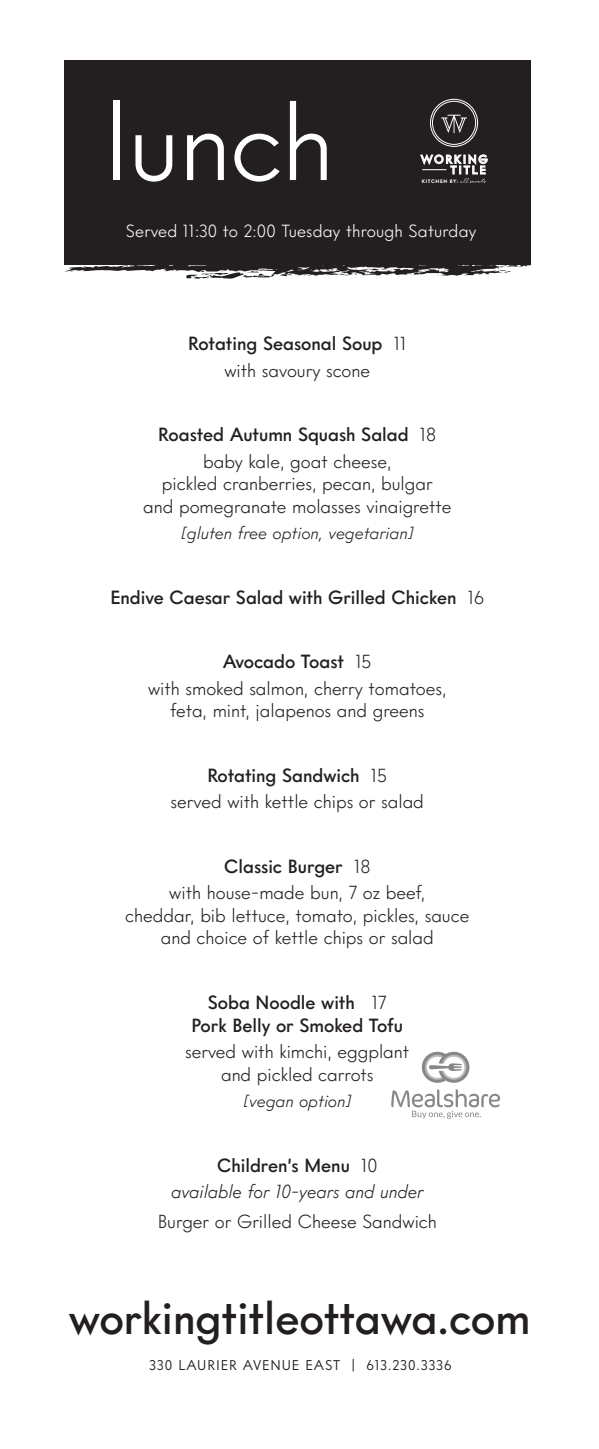
<style>
.page{position:relative;width:599px;height:1449px;background:#fff}
.page>*{position:absolute;margin:0;border:0;box-sizing:border-box;transform-origin:0 0}
.t1{font:300 106.92px "Intervogue";letter-spacing:-.01em;color:#fff}
.t2{font:500 45.15px "Intervogue";color:#231f20}
.t3{font:300 18.9px/22.6px "Intervogue Alt";color:#231f20;text-align:center}
.t4{font:500 18.9px/26.2px "Intervogue Alt";color:#231f20;text-align:center}
.t5{font:18.9px "Intervogue Alt Light Oblq";color:#231f20}
.t6{font:17.5px "Intervogue Alt Light Oblq";color:#231f20}
.t7{font:300 17.5px "Intervogue Alt";letter-spacing:.01em;color:#fff}
.t8{font:14px "Intervogue Alt";letter-spacing:.065em;color:#231f20}
.t9{font:500 11.55px "Intervogue";letter-spacing:.15em;color:#fff}
.t10{font:500 11.38px "Intervogue";letter-spacing:.165em;color:#fff}
.t11{font:700 4.9px "Intervogue";letter-spacing:.115em;color:#fff;scale:1.05 1}
.s1{font-size:5.08px}
.s2{font-weight:300}
.s3{font-weight:500}
</style>
<div class="page">
<div style="left:64px;top:60px;width:466px;height:205px;background:#231f20"></div>
<svg style="left:430px;top:99px;width:48px;height:48px"></svg>
<svg style="left:420px;top:155px;width:67px;height:28px"></svg>
<svg style="left:64px;top:265px;width:466px;height:14px"></svg>
<img style="left:391px;top:1051px;width:109px;height:68px">
<h1 class="t1" style="left:104px;top:76px;width:231px">lunch</h1>
<p class="t9" style="left:420px;top:152px;width:69px">WORKING</p>
<p class="t10" style="left:450px;top:163px;width:37px">TITLE</p>
<p class="t11" style="left:421px;top:178px;width:36px">KITCHEN BY<span class="s1">:</span></p>
<p class="t7" style="left:126px;top:220px;width:352px">Served 11:30 to 2:00 Tuesday through Saturday</p>
<p class="t4" style="left:188px;top:330px;width:219px">Rotating Seasonal Soup <span class="s2">11 with savoury scone</span></p>
<p class="t4" style="left:158px;top:421px;width:279px">Roasted Autumn Squash Salad <span class="s2">18 baby kale, goat cheese,</span></p>
<p class="t3" style="left:143px;top:472px;width:309px">pickled cranberries, pecan, bulgar<br>and pomegranate molasses vinaigrette</p>
<p class="t6" style="left:181px;top:522px;width:234px">[gluten free option, vegetarian]</p>
<p class="t4" style="left:110px;top:584px;width:375px">Endive Caesar Salad with Grilled Chicken <span class="s2">16</span></p>
<p class="t3" style="left:148px;top:648px;width:300px;line-height:26.2px"><span class="s3">Avocado Toast</span> 15<br>with smoked salmon, cherry tomatoes,</p>
<p class="t3" style="left:170px;top:699px;width:256px">feta, mint, jalapenos and greens</p>
<p class="t3" style="left:171px;top:762px;width:255px;line-height:26.2px"><span class="s3">Rotating Sandwich</span> 15<br>served with kettle chips or salad</p>
<p class="t3" style="left:169px;top:853px;width:257px;line-height:26.2px"><span class="s3">Classic Burger</span> 18<br>with house-made bun, 7 oz beef,</p>
<p class="t3" style="left:125px;top:904px;width:345px">cheddar, bib lettuce, tomato, pickles, sauce and choice of kettle chips or salad</p>
<p class="t4" style="left:191px;top:991px;width:213px;line-height:22.6px">Soba Noodle with <span class="s2">17<br></span>Pork Belly or Smoked Tofu</p>
<p class="t3" style="left:185px;top:1040px;width:226px">served with kimchi, eggplant and pickled carrots</p>
<p class="t6" style="left:243px;top:1090px;width:110px">[vegan option]</p>
<p class="t4" style="left:217px;top:1152px;width:162px">Children’s Menu <span class="s2">10</span></p>
<p class="t5" style="left:171px;top:1179px;width:254px">available for 10-years and under</p>
<p class="t3" style="left:158px;top:1209px;width:280px">Burger or Grilled Cheese Sandwich</p>
<h2 class="t2" style="left:69px;top:1290px;width:463px">workingtitleottawa.com</h2>
<p class="t8" style="left:150px;top:1356px;width:303px">330 LAURIER AVENUE EAST | 613.230.3336</p>
</div>
